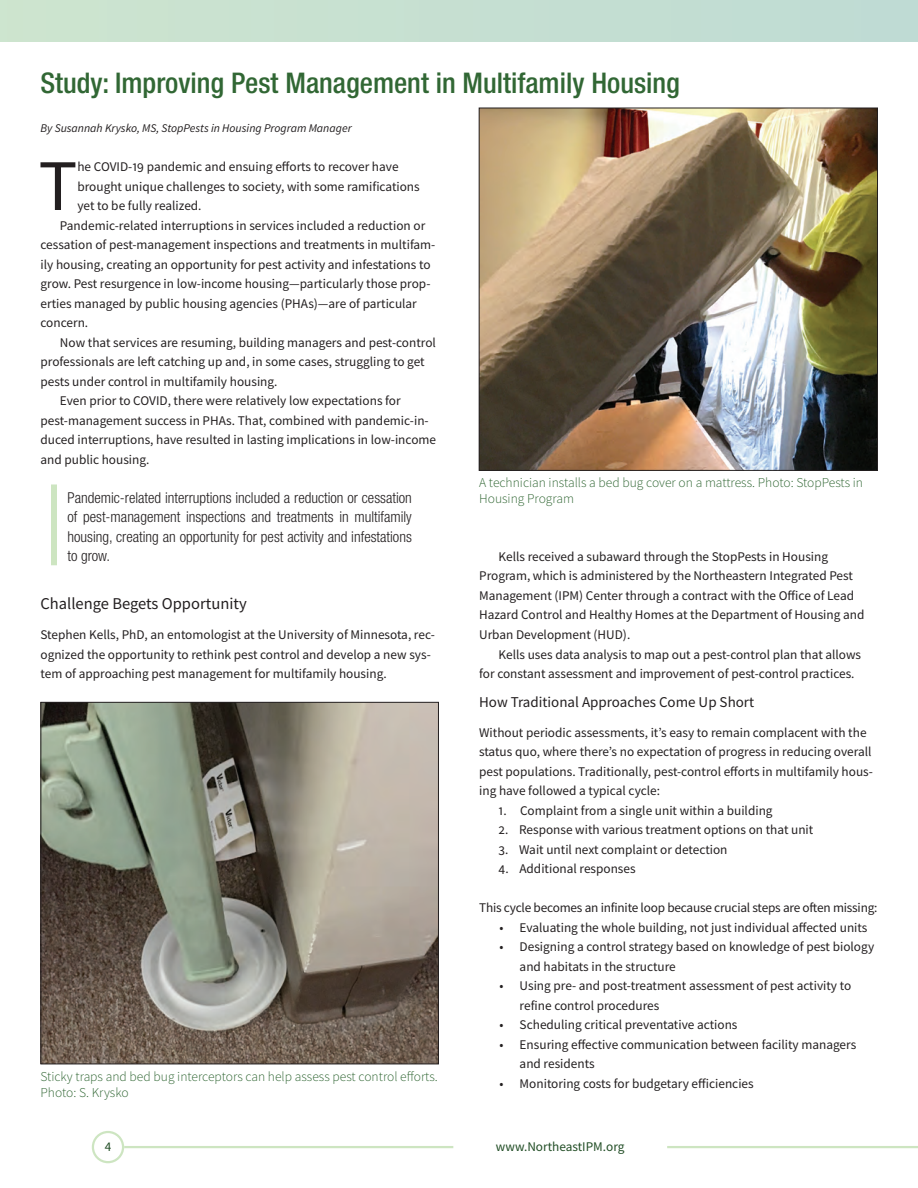
<style>
.page{position:relative;width:918px;height:1188px;background:#fff}
.page>*{position:absolute;margin:0;border:0;box-sizing:border-box;transform-origin:0 0}
.P__Article_Text_-_Fi{font:72.75px "Source Sans Pro";color:#231f20}
.H1__Article_Title{font:500 condensed 28.5px "Helvetica Neue LT Std";color:#316734}
.H2__Subhead_-_Within{font:16.5px "Source Sans Pro";color:#231f20}
.Pull_Quote{font:300 condensed 15px/19.5px "Helvetica Neue LT Std";color:#231f20;text-align:justify}
.H3__Subhead_-_Within{font:15px "Source Sans Pro";color:#231f20}
.t1{font:300 13.5px/16.2px "Source Sans Pro";color:#316734}
.P__Article_Text{font:13.35px/19.5px "Source Sans Pro";color:#231f20}
.P__Article_Text_-_No{font:13.35px/19.5px "Source Sans Pro";color:#231f20}
.P__Article_Text_-_Fi-2{font:13.35px/19.5px "Source Sans Pro";color:#231f20}
.t2{font:13.35px "Source Sans Pro";color:#214d25}
.By_Line{font:italic 11.7px "Source Sans Pro";color:#231f20}
</style>
<div class="page">
<div style="left:0;top:0;width:918px;height:42px;background:#c6dfd1"></div>
<hr style="left:124px;top:1146px;width:329px;height:2px;background:#cde5c1">
<div style="left:92px;top:1131px;width:32px;height:32px;border:2px solid #cde5c1;border-radius:50%"></div>
<hr style="left:667px;top:1146px;width:251px;height:2px;background:#cde5c1">
<div style="left:51px;top:484px;width:6px;height:81px;background:#cde5c1"></div>
<img style="left:481px;top:110px;width:395px;height:359px">
<div style="left:479px;top:108px;width:399px;height:363px;border:1px solid #231f20"></div>
<img style="left:42px;top:704px;width:395px;height:358px">
<div style="left:40px;top:702px;width:399px;height:362px;border:1px solid #231f20"></div>
<p class="H1__Article_Title" style="left:40px;top:66px;width:641px">Study: Improving Pest Management in Multifamily Housing</p>
<p class="By_Line" style="left:40px;top:121px;width:313px">By Susannah Krysko, MS, StopPests in Housing Program Manager</p>
<p class="P__Article_Text_-_Fi" style="left:38px;top:140px;width:40px">T</p>
<p class="P__Article_Text_-_Fi-2" style="left:77px;top:157px;width:344px">he COVID-19 pandemic and ensuing efforts to recover have brought unique challenges to society, with some ramifications yet to be fully realized.</p>
<p class="P__Article_Text" style="left:41px;top:215px;width:396px;text-indent:19px">Pandemic-related interruptions in services included a reduction or cessation of pest-management inspections and treatments in multifam&shy;ily housing, creating an opportunity for pest activity and infestations to grow. Pest resurgence in low-income housing—particularly those prop&shy;erties managed by public housing agencies (PHAs)—are of particular concern.</p>
<p class="P__Article_Text" style="left:41px;top:332px;width:397px;text-indent:19px">Now that services are resuming, building managers and pest-control professionals are left catching up and, in some cases, struggling to get pests under control in multifamily housing.</p>
<p class="P__Article_Text" style="left:41px;top:391px;width:397px;text-indent:19px">Even prior to COVID, there were relatively low expectations for pest-management success in PHAs. That, combined with pandemic-in&shy;duced interruptions, have resulted in lasting implications in low-income and public housing.</p>
<p class="Pull_Quote" style="left:68px;top:487px;width:346px">Pandemic-related interruptions included a reduction or cessation of pest-management inspections and treatments in multifamily housing, creating an opportunity for pest activity and infestations to grow.</p>
<p class="H2__Subhead_-_Within" style="left:40px;top:593px;width:208px">Challenge Begets Opportunity</p>
<p class="P__Article_Text_-_No" style="left:40px;top:625px;width:396px">Stephen Kells, PhD, an entomologist at the University of Minnesota, rec&shy;ognized the opportunity to rethink pest control and develop a new sys&shy;tem of approaching pest management for multifamily housing.</p>
<p class="t1" style="left:479px;top:475px;width:385px">A technician installs a bed bug cover on a mattress. Photo: StopPests in<br>Housing Program</p>
<p class="P__Article_Text" style="left:479px;top:547px;width:387px;text-indent:19px">Kells received a subaward through the StopPests in Housing Program, which is administered by the Northeastern Integrated Pest Management (IPM) Center through a contract with the Office of Lead Hazard Control and Healthy Homes at the Department of Housing and Urban Development (HUD).</p>
<p class="P__Article_Text" style="left:479px;top:644px;width:384px;text-indent:19px">Kells uses data analysis to map out a pest-control plan that allows for constant assessment and improvement of pest-control practices.</p>
<p class="H3__Subhead_-_Within" style="left:479px;top:692px;width:277px">How Traditional Approaches Come Up Short</p>
<p class="P__Article_Text_-_No" style="left:479px;top:722px;width:395px">Without periodic assessments, it’s easy to remain complacent with the status quo, where there’s no expectation of progress in reducing overall pest populations. Traditionally, pest-control efforts in multifamily hous&shy;ing have followed a typical cycle:</p>
<p class="P__Article_Text" style="left:499px;top:800px;width:276px">1. Complaint from a single unit within a building</p>
<p class="P__Article_Text" style="left:499px;top:820px;width:316px">2. Response with various treatment options on that unit</p>
<p class="P__Article_Text" style="left:499px;top:839px;width:230px">3. Wait until next complaint or detection</p>
<p class="P__Article_Text" style="left:499px;top:859px;width:139px">4. Additional responses</p>
<p class="P__Article_Text_-_No" style="left:479px;top:898px;width:400px">This cycle becomes an infinite loop because crucial steps are often missing:</p>
<p class="P__Article_Text" style="left:499px;top:917px;width:370px">• Evaluating the whole building, not just individual affected units</p>
<p class="P__Article_Text" style="left:520px;top:937px;width:356px;text-indent:-20px">• Designing a control strategy based on knowledge of pest biology and habitats in the structure</p>
<p class="P__Article_Text" style="left:520px;top:976px;width:333px;text-indent:-20px">• Using pre- and post-treatment assessment of pest activity to refine control procedures</p>
<p class="P__Article_Text" style="left:499px;top:1015px;width:240px">• Scheduling critical preventative actions</p>
<p class="P__Article_Text" style="left:520px;top:1034px;width:338px;text-indent:-20px">• Ensuring effective communication between facility managers and residents</p>
<p class="P__Article_Text" style="left:499px;top:1073px;width:256px">• Monitoring costs for budgetary efficiencies</p>
<p class="t1" style="left:40px;top:1069px;width:399px">Sticky traps and bed bug interceptors can help assess pest control efforts.<br>Photo: S. Krysko</p>
<p class="t2" style="left:105px;top:1138px;width:8px">4</p>
<p class="t2" style="left:496px;top:1138px;width:130px">www.NortheastIPM.org</p>
</div>
